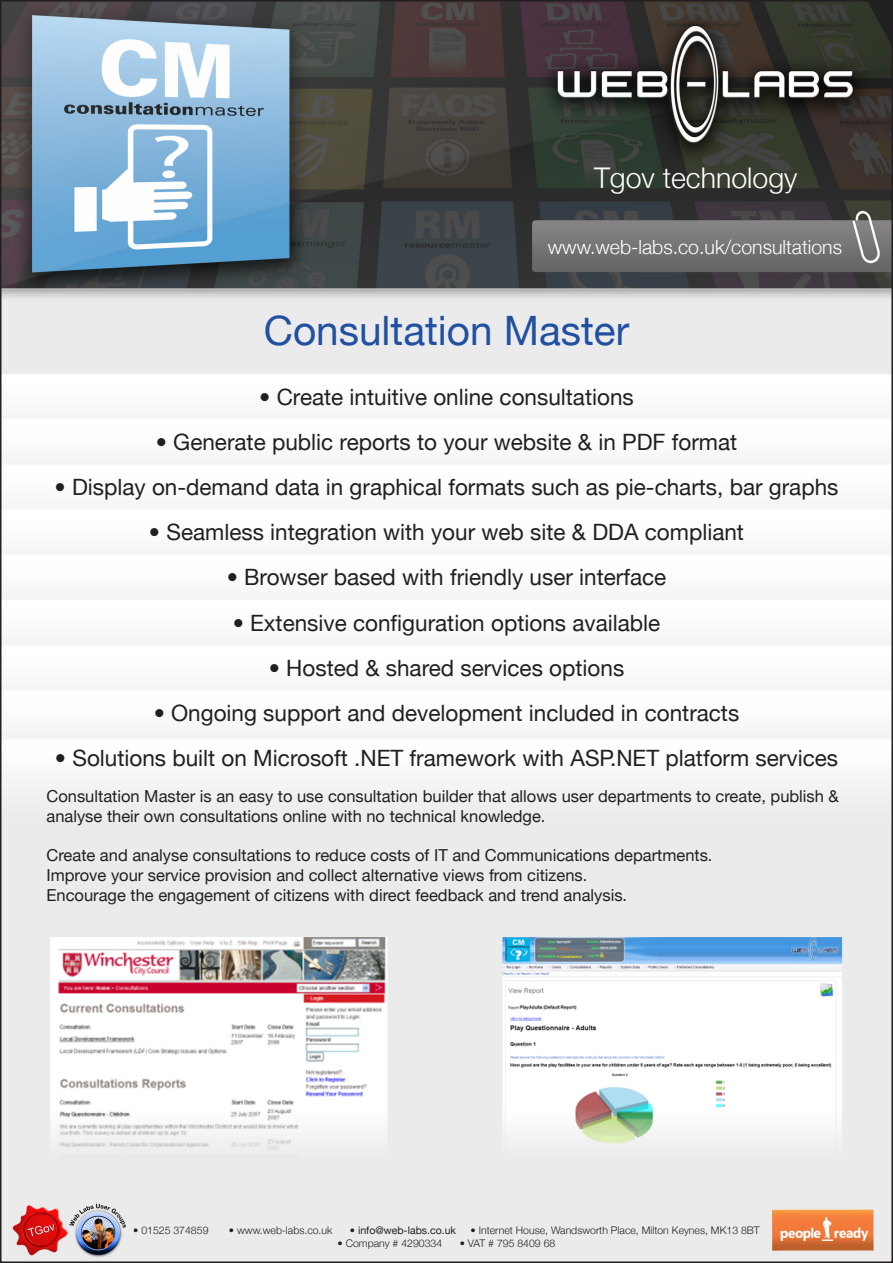
<style>
.page{position:relative;width:893px;height:1263px;background:#fff}
.page>*{position:absolute;margin:0;border:0;box-sizing:border-box;transform-origin:0 0}
.t1{font:40.5px "Helvetica Neue";color:#2150a2}
.t2{font:300 28.5px "Helvetica Neue";color:#fff}
.t3{font:22.5px "Helvetica Neue";color:#231f20}
.t4{font:300 19.5px "Helvetica Neue";color:#fff}
.t5{font:16.5px/19.8px "Helvetica Neue";color:#231f20}
.t6{font:300 10.5px "Helvetica Neue";color:#231f20}
.t7{font:10.5px "Helvetica Neue";color:#231f20}
.s1{font-weight:400}
</style>
<div class="page">
<img style="left:3px;top:3px;width:887px;height:1257px">
<p class="t2" style="left:594px;top:161px;width:205px">Tgov technology</p>
<p class="t4" style="left:548px;top:235px;width:296px">www.web-labs.co.uk/consultations</p>
<p class="t1" style="left:264px;top:307px;width:367px">Consultation Master</p>
<p class="t3" style="left:259px;top:384px;width:376px">• Create intuitive online consultations</p>
<p class="t3" style="left:156px;top:429px;width:583px">• Generate public reports to your website &amp; in PDF format</p>
<p class="t3" style="left:54px;top:474px;width:785px">• Display on-demand data in graphical formats such as pie-charts, bar graphs</p>
<p class="t3" style="left:149px;top:519px;width:597px">• Seamless integration with your web site &amp; DDA compliant</p>
<p class="t3" style="left:227px;top:564px;width:441px">• Browser based with friendly user interface</p>
<p class="t3" style="left:233px;top:609px;width:429px">• Extensive configuration options available</p>
<p class="t3" style="left:269px;top:654px;width:357px">• Hosted &amp; shared services options</p>
<p class="t3" style="left:154px;top:699px;width:587px">• Ongoing support and development included in contracts</p>
<p class="t3" style="left:55px;top:744px;width:785px">• Solutions built on Microsoft .NET framework with ASP.NET platform services</p>
<p class="t5" style="left:46px;top:786px;width:794px">Consultation Master is an easy to use consultation builder that allows user departments to create, publish &amp; analyse their own consultations online with no technical knowledge.</p>
<p class="t5" style="left:46px;top:845px;width:667px">Create and analyse consultations to reduce costs of IT and Communications departments.</p>
<p class="t5" style="left:46px;top:865px;width:542px">Improve your service provision and collect alternative views from citizens.</p>
<p class="t5" style="left:46px;top:885px;width:582px">Encourage the engagement of citizens with direct feedback and trend analysis.</p>
<p class="t6" style="left:133px;top:1224px;width:77px"><span class="s1">•</span> 01525 374859</p>
<p class="t6" style="left:229px;top:1224px;width:105px"><span class="s1">•</span> www.web-labs.co.uk</p>
<p class="t7" style="left:350px;top:1224px;width:108px">• info@web-labs.co.uk</p>
<p class="t6" style="left:471px;top:1224px;width:291px"><span class="s1">•</span> Internet House, Wandsworth Place, Milton Keynes, MK13 8BT</p>
<p class="t6" style="left:338px;top:1236px;width:106px"><span class="s1">•</span> Company # 4290334</p>
<p class="t6" style="left:460px;top:1236px;width:97px"><span class="s1">•</span> VAT # 795 8409 68</p>
</div>
